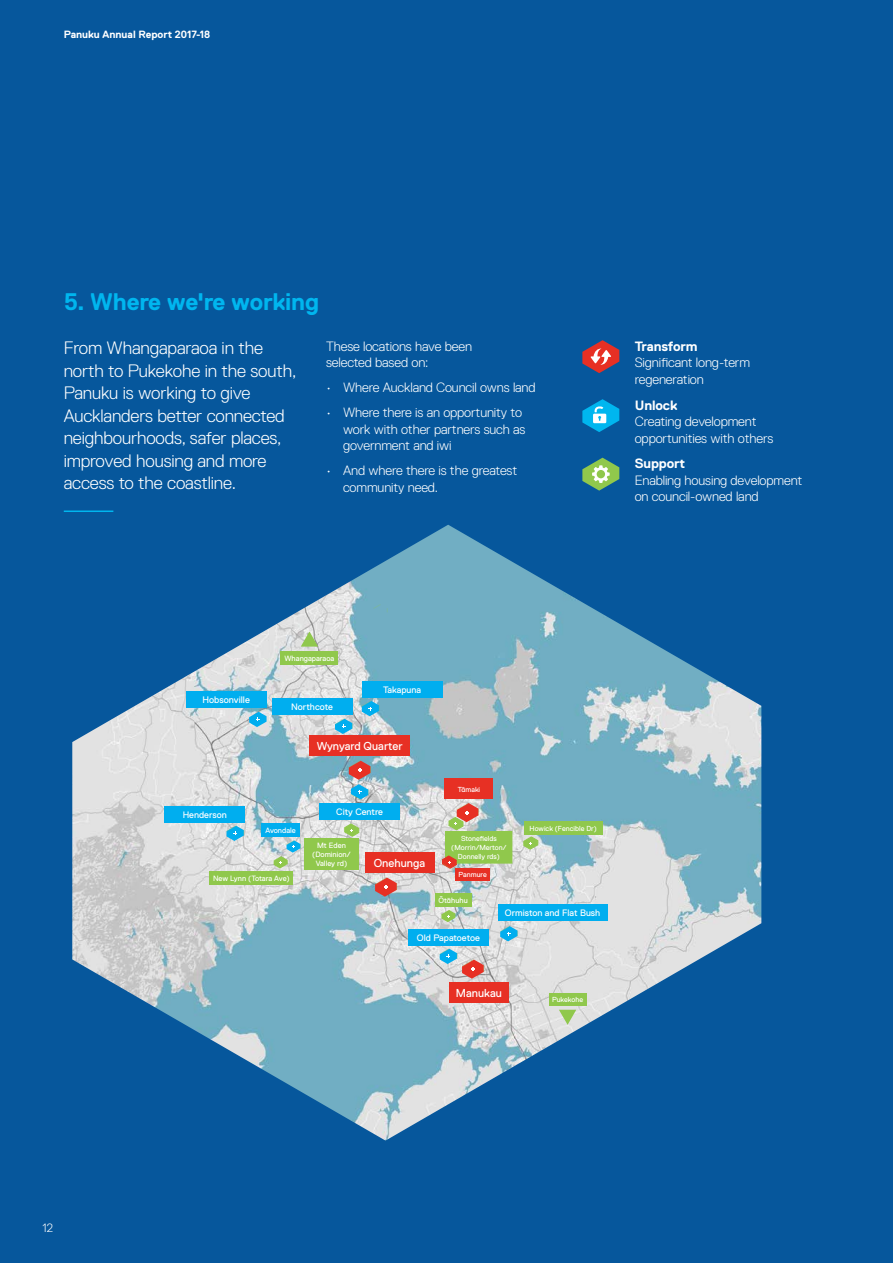
<style>
.page{position:relative;width:893px;height:1263px;background:#06579c}
.page>*{position:absolute;margin:0;border:0;box-sizing:border-box;transform-origin:0 0}
.t1{font:700 24px "Replica Pro";letter-spacing:-.01em;color:#00b6ef}
.t2{font:300 18px/22.5px "Replica Pro";letter-spacing:-.01em;color:#fff}
.t3{font:300 13.5px/16.5px "Replica Pro";letter-spacing:-.01em;color:#fff}
.t4{font:700 13.5px "Replica Pro";letter-spacing:-.01em;color:#fff}
.t5{font:300 12px "Replica Pro";color:#fff}
.t6{font:11.55px "Replica Pro";color:#fff}
.t7{font:700 10.5px "Replica Pro";color:#fff}
.t8{font:9.45px "Replica Pro";color:#fff}
.t9{font:9.3px "Replica Pro";color:#fff}
.t10{font:7.65px/9.1px "Replica Pro";color:#fff;text-align:center}
.t11{font:7.2px/8.7px "Replica Pro";color:#fff;text-align:center}
</style>
<div class="page">
<img style="left:72px;top:525px;width:689px;height:615px">
<div style="left:309px;top:735px;width:101px;height:21px;background:#e73024"></div>
<div style="left:186px;top:691px;width:81px;height:16px;background:#00aeef"></div>
<div style="left:164px;top:806px;width:81px;height:17px;background:#00aeef"></div>
<div style="left:365px;top:852px;width:69px;height:21px;background:#e73024"></div>
<div style="left:449px;top:982px;width:59px;height:21px;background:#e73024"></div>
<div style="left:445px;top:778px;width:48px;height:21px;background:#e73024"></div>
<div style="left:319px;top:803px;width:81px;height:16px;background:#00aeef"></div>
<div style="left:408px;top:929px;width:81px;height:17px;background:#00aeef"></div>
<div style="left:498px;top:904px;width:109px;height:16px;background:#00aeef"></div>
<div style="left:262px;top:823px;width:38px;height:14px;background:#00aeef"></div>
<div style="left:209px;top:871px;width:84px;height:13px;background:#90c84c"></div>
<div style="left:272px;top:698px;width:80px;height:16px;background:#00aeef"></div>
<div style="left:362px;top:681px;width:81px;height:17px;background:#00aeef"></div>
<svg style="left:349px;top:761px;width:22px;height:38px"></svg>
<svg style="left:500px;top:926px;width:18px;height:15px"></svg>
<svg style="left:335px;top:719px;width:17px;height:15px"></svg>
<svg style="left:249px;top:712px;width:18px;height:15px"></svg>
<svg style="left:362px;top:701px;width:17px;height:15px"></svg>
<svg style="left:226px;top:826px;width:18px;height:15px"></svg>
<svg style="left:274px;top:840px;width:26px;height:28px"></svg>
<svg style="left:375px;top:877px;width:22px;height:20px"></svg>
<div style="left:549px;top:993px;width:37px;height:12px;background:#90c84c"></div>
<svg style="left:440px;top:949px;width:44px;height:30px"></svg>
<div style="left:524px;top:821px;width:79px;height:13px;background:#90c84c"></div>
<div style="left:455px;top:868px;width:35px;height:12px;background:#e73024"></div>
<svg style="left:523px;top:836px;width:15px;height:14px"></svg>
<div style="left:435px;top:894px;width:36px;height:13px;background:#90c84c"></div>
<svg style="left:441px;top:910px;width:14px;height:12px"></svg>
<div style="left:304px;top:838px;width:55px;height:32px;background:#90c84c"></div>
<svg style="left:344px;top:823px;width:15px;height:14px"></svg>
<div style="left:446px;top:831px;width:66px;height:32px;background:#90c84c"></div>
<svg style="left:448px;top:803px;width:30px;height:27px"></svg>
<svg style="left:442px;top:855px;width:15px;height:14px"></svg>
<div style="left:281px;top:651px;width:57px;height:14px;background:#90c84c"></div>
<svg style="left:373px;top:604px;width:14px;height:8px"></svg>
<svg style="left:301px;top:631px;width:17px;height:16px"></svg>
<svg style="left:559px;top:1010px;width:17px;height:15px"></svg>
<svg style="left:582px;top:340px;width:37px;height:33px"></svg>
<svg style="left:582px;top:399px;width:37px;height:33px"></svg>
<svg style="left:582px;top:458px;width:37px;height:33px"></svg>
<hr style="left:64px;top:510px;width:49px;height:2px;background:#00b6ef">
<p class="t7" style="left:64px;top:29px;width:148px">Panuku Annual Report 2017-18</p>
<h1 class="t1" style="left:64px;top:289px;width:257px">5. Where we're working</h1>
<h2 class="t2" style="left:64px;top:337px;width:234px">From Whangaparaoa in the north to Pukekohe in the south,<br>Panuku is working to give<br>Aucklanders better connected neighbourhoods, safer places, improved housing and more access to the coastline.</h2>
<p class="t3" style="left:326px;top:338px;width:148px">These locations have been selected based on:</p>
<p class="t3" style="left:326px;top:379px;width:211px">• Where Auckland Council owns land</p>
<p class="t3" style="left:343px;top:404px;width:184px;text-indent:-17px">• Where there is an opportunity to work with other partners such as government and iwi</p>
<p class="t3" style="left:343px;top:462px;width:176px;text-indent:-17px">• And where there is the greatest community need.</p>
<p class="t4" style="left:635px;top:339px;width:64px">Transform</p>
<p class="t3" style="left:635px;top:354px;width:117px">Significant long-term regeneration</p>
<p class="t4" style="left:635px;top:398px;width:44px">Unlock</p>
<p class="t3" style="left:635px;top:413px;width:140px">Creating development opportunities with others</p>
<p class="t4" style="left:635px;top:456px;width:52px">Support</p>
<p class="t3" style="left:635px;top:472px;width:169px">Enabling housing development on council-owned land</p>
<p class="t8" style="left:202px;top:694px;width:49px">Hobsonville</p>
<p class="t9" style="left:183px;top:810px;width:46px">Henderson</p>
<p class="t10" style="left:284px;top:654px;width:51px">Whangaparaoa</p>
<p class="t9" style="left:291px;top:701px;width:43px">Northcote</p>
<p class="t9" style="left:383px;top:685px;width:40px">Takapuna</p>
<p class="t10" style="left:265px;top:826px;width:32px">Avondale</p>
<p class="t6" style="left:317px;top:740px;width:87px">Wynyard Quarter</p>
<p class="t9" style="left:336px;top:806px;width:48px">City Centre</p>
<p class="t11" style="left:458px;top:785px;width:24px">Tāmaki</p>
<p class="t10" style="left:312px;top:841px;width:40px">Mt Eden (Dominion/<br>Valley rd)</p>
<p class="t11" style="left:451px;top:835px;width:57px">Stonefields (Morrin/Merton/<br>Donnelly rds)</p>
<p class="t6" style="left:374px;top:856px;width:53px">Onehunga</p>
<p class="t10" style="left:213px;top:873px;width:78px">New Lynn (Totara Ave)</p>
<p class="t11" style="left:459px;top:870px;width:30px">Panmure</p>
<p class="t10" style="left:439px;top:896px;width:31px">Ōtāhuhu</p>
<p class="t11" style="left:530px;top:824px;width:69px">Howick (Fencible Dr)</p>
<p class="t9" style="left:417px;top:933px;width:65px">Old Papatoetoe</p>
<p class="t9" style="left:505px;top:907px;width:97px">Ormiston and Flat Bush</p>
<p class="t6" style="left:456px;top:987px;width:47px">Manukau</p>
<p class="t11" style="left:552px;top:995px;width:33px">Pukekohe</p>
<p class="t5" style="left:43px;top:1221px;width:12px">12</p>
</div>
